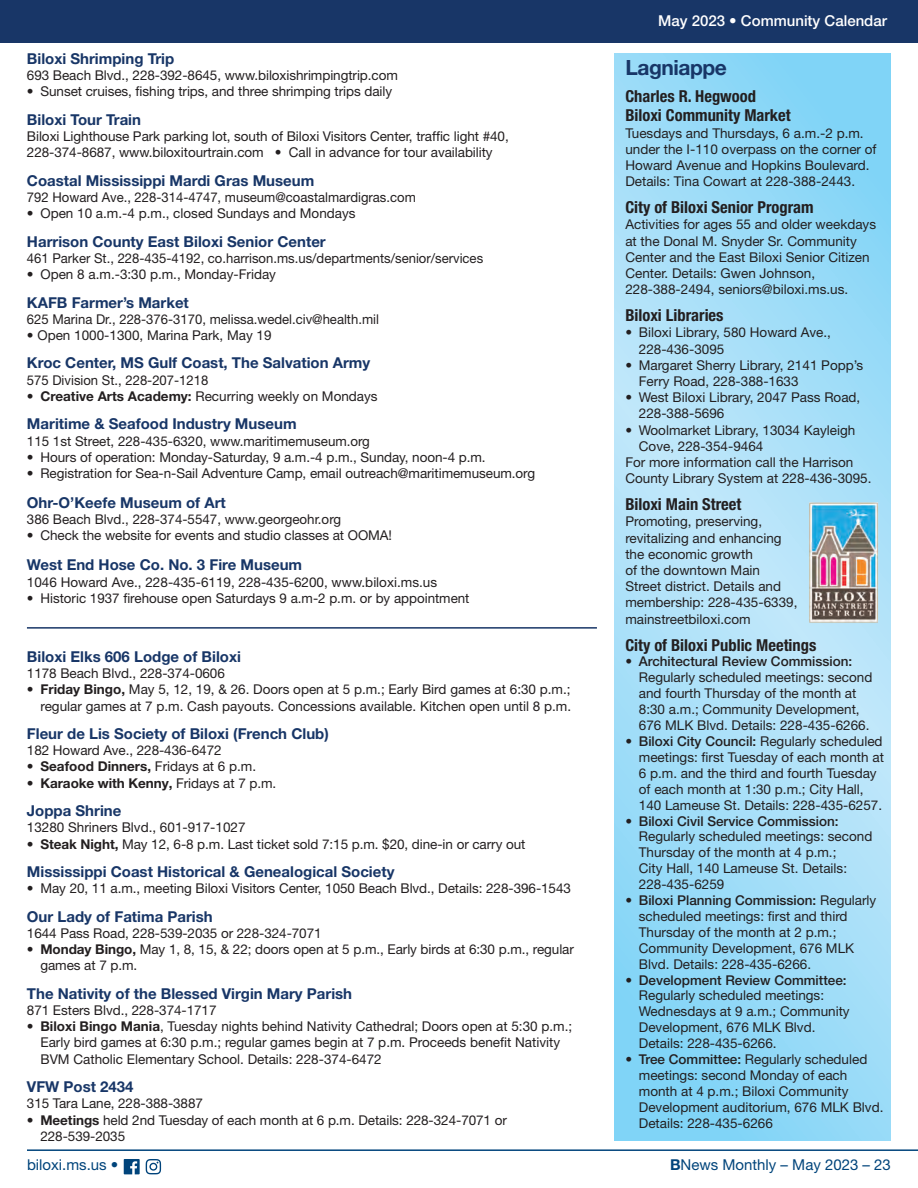
<style>
.page{position:relative;width:918px;height:1188px;background:#fff}
.page>*{position:absolute;margin:0;border:0;box-sizing:border-box;transform-origin:0 0}
.t1{font:700 21px "Helvetica Neue LT Pro";letter-spacing:-.02em;color:#183667}
.t2{font:700 condensed 16.5px/19.5px "Helvetica Neue LT Pro";color:#231f20}
.t3{font:700 15px "Helvetica Neue LT Pro";color:#183667}
.t4{font:15px "Helvetica Neue LT Pro";color:#00447b}
.t5{font:500 15px "Helvetica Neue LT Pro";color:#fff}
.t6{font:13.5px/16.2px "Helvetica Neue LT Pro";color:#231f20}
.t7{font:500 13.5px "Helvetica Neue LT Pro";color:#231f20}
.t8{font:700 13.5px "Helvetica Neue LT Pro";letter-spacing:-.005em;color:#231f20}
.s1{font-weight:700}
.s2{font-weight:400}
.s3{font-weight:500}
</style>
<div class="page">
<hr style="left:27px;top:1149px;width:891px;height:2px;background:#00447b">
<svg style="left:146px;top:1159px;width:15px;height:15px"></svg>
<svg style="left:124px;top:1159px;width:16px;height:15px"></svg>
<div style="left:0;top:0;width:918px;height:42px;background:#183667"></div>
<svg style="left:615px;top:53px;width:275px;height:1087px;background:#a1ddf8"></svg>
<img style="left:801px;top:498px;width:88px;height:126px">
<hr style="left:27px;top:627px;width:570px;height:2px;background:#183667">
<p class="t3" style="left:27px;top:49px;width:149px">Biloxi Shrimping Trip</p>
<p class="t6" style="left:27px;top:67px;width:372px">693 Beach Blvd., 228-392-8645, www.biloxishrimpingtrip.com</p>
<p class="t6" style="left:27px;top:83px;width:367px">• Sunset cruises, fishing trips, and three shrimping trips daily</p>
<p class="t3" style="left:27px;top:110px;width:116px">Biloxi Tour Train</p>
<p class="t6" style="left:27px;top:128px;width:483px">Biloxi Lighthouse Park parking lot, south of Biloxi Visitors Center, traffic light #40,<br>228-374-8687, www.biloxitourtrain.com • Call in advance for tour availability</p>
<p class="t3" style="left:27px;top:171px;width:289px">Coastal Mississippi Mardi Gras Museum</p>
<p class="t6" style="left:27px;top:189px;width:390px">792 Howard Ave., 228-314-4747, museum@coastalmardigras.com</p>
<p class="t6" style="left:27px;top:205px;width:330px"><span class="s1">•</span> Open 10 a.m.-4 p.m., closed Sundays and Mondays</p>
<p class="t3" style="left:27px;top:232px;width:300px">Harrison County East Biloxi Senior Center</p>
<p class="t6" style="left:27px;top:250px;width:458px">461 Parker St., 228-435-4192, co.harrison.ms.us/departments/senior/services</p>
<p class="t6" style="left:27px;top:266px;width:251px"><span class="s1">•</span> Open 8 a.m.-3:30 p.m., Monday-Friday</p>
<p class="t3" style="left:27px;top:293px;width:163px">KAFB Farmer’s Market</p>
<p class="t6" style="left:27px;top:311px;width:354px">625 Marina Dr., 228-376-3170, melissa.wedel.civ@health.mil</p>
<p class="t6" style="left:27px;top:327px;width:246px">• Open 1000-1300, Marina Park, May 19</p>
<p class="t3" style="left:27px;top:354px;width:345px">Kroc Center, MS Gulf Coast, The Salvation Army</p>
<p class="t6" style="left:27px;top:371px;width:183px">575 Division St., 228-207-1218</p>
<p class="t6" style="left:27px;top:388px;width:352px"><span class="s1">• Creative Arts Academy:</span> Recurring weekly on Mondays</p>
<p class="t3" style="left:27px;top:415px;width:271px">Maritime &amp; Seafood Industry Museum</p>
<p class="t6" style="left:27px;top:432px;width:345px">115 1st Street, 228-435-6320, www.maritimemuseum.org</p>
<p class="t6" style="left:27px;top:449px;width:460px">• Hours of operation: Monday-Saturday, 9 a.m.-4 p.m., Sunday, noon-4 p.m.</p>
<p class="t6" style="left:27px;top:465px;width:510px">• Registration for Sea-n-Sail Adventure Camp, email outreach@maritimemuseum.org</p>
<p class="t3" style="left:27px;top:493px;width:200px">Ohr-O’Keefe Museum of Art</p>
<p class="t6" style="left:27px;top:511px;width:316px">386 Beach Blvd., 228-374-5547, www.georgeohr.org</p>
<p class="t6" style="left:27px;top:527px;width:367px">• Check the website for events and studio classes at OOMA!</p>
<p class="t3" style="left:27px;top:556px;width:277px">West End Hose Co. No. 3 Fire Museum</p>
<p class="t6" style="left:27px;top:573px;width:412px">1046 Howard Ave., 228-435-6119, 228-435-6200, www.biloxi.ms.us</p>
<p class="t6" style="left:27px;top:590px;width:444px">• Historic 1937 firehouse open Saturdays 9 a.m-2 p.m. or by appointment</p>
<p class="t3" style="left:27px;top:647px;width:216px">Biloxi Elks 606 Lodge of Biloxi</p>
<p class="t6" style="left:27px;top:665px;width:199px">1178 Beach Blvd., 228-374-0606</p>
<p class="t6" style="left:27px;top:681px;width:546px;text-align:right"><span class="s1">• Friday Bingo,</span> May 5, 12, 19, &amp; 26. Doors open at 5 p.m.; Early Bird games at 6:30 p.m.; regular games at 7 p.m. Cash payouts. Concessions available. Kitchen open until 8 p.m.</p>
<p class="t3" style="left:27px;top:724px;width:303px">Fleur de Lis Society of Biloxi (French Club)</p>
<p class="t6" style="left:27px;top:742px;width:196px">182 Howard Ave., 228-436-6472</p>
<p class="t8" style="left:27px;top:758px;width:231px">• Seafood Dinners, <span class="s2">Fridays at 6 p.m.</span></p>
<p class="t8" style="left:27px;top:774px;width:251px">• Karaoke with Kenny, <span class="s2">Fridays at 7 p.m.</span></p>
<p class="t3" style="left:27px;top:802px;width:96px">Joppa Shrine</p>
<p class="t6" style="left:27px;top:819px;width:220px">13280 Shriners Blvd., 601-917-1027</p>
<p class="t6" style="left:27px;top:835px;width:500px"><span class="s1">• Steak Night,</span> May 12, 6-8 p.m. Last ticket sold 7:15 p.m. $20, dine-in or carry out</p>
<p class="t3" style="left:27px;top:862px;width:369px">Mississippi Coast Historical &amp; Genealogical Society</p>
<p class="t6" style="left:27px;top:880px;width:546px">• May 20, 11 a.m., meeting Biloxi Visitors Center, 1050 Beach Blvd., Details: 228-396-1543</p>
<p class="t3" style="left:27px;top:907px;width:187px">Our Lady of Fatima Parish</p>
<p class="t6" style="left:27px;top:925px;width:296px">1644 Pass Road, 228-539-2035 or 228-324-7071</p>
<p class="t6" style="left:40px;top:941px;width:535px;text-indent:-14px"><span class="s1">• Monday Bingo,</span> May 1, 8, 15, &amp; 22; doors open at 5 p.m., Early birds at 6:30 p.m., regular games at 7 p.m.</p>
<p class="t3" style="left:27px;top:984px;width:327px">The Nativity of the Blessed Virgin Mary Parish</p>
<p class="t6" style="left:27px;top:1002px;width:191px">871 Esters Blvd., 228-374-1717</p>
<p class="t6" style="left:40px;top:1018px;width:533px;text-indent:-14px"><span class="s1">• Biloxi Bingo Mania</span>, Tuesday nights behind Nativity Cathedral; Doors open at 5:30 p.m.;<br>Early bird games at 6:30 p.m.; regular games begin at 7 p.m. Proceeds benefit Nativity<br>BVM Catholic Elementary School. Details: 228-374-6472</p>
<p class="t3" style="left:27px;top:1078px;width:108px">VFW Post 2434</p>
<p class="t6" style="left:27px;top:1095px;width:178px">315 Tara Lane, 228-388-3887</p>
<p class="t6" style="left:40px;top:1111px;width:468px;text-indent:-14px">• <span class="s1">Meetings</span> held 2nd Tuesday of each month at 6 p.m. Details: 228-324-7071 or<br>228-539-2035</p>
<p class="t5" style="left:658px;top:11px;width:230px">May 2023 • Community Calendar</p>
<h1 class="t1" style="left:625px;top:55px;width:103px">Lagniappe</h1>
<p class="t2" style="left:625px;top:86px;width:167px">Charles R. Hegwood<br>Biloxi Community Market</p>
<p class="t6" style="left:625px;top:124px;width:253px">Tuesdays and Thursdays, 6 a.m.-2 p.m. under the I-110 overpass on the corner of Howard Avenue and Hopkins Boulevard.<br>Details: Tina Cowart at 228-388-2443.</p>
<p class="t2" style="left:625px;top:198px;width:190px">City of Biloxi Senior Program</p>
<p class="t6" style="left:625px;top:216px;width:252px">Activities for ages 55 and older weekdays at the Donal M. Snyder Sr. Community Center and the East Biloxi Senior Citizen Center. Details: Gwen Johnson, 228-388-2494, seniors@biloxi.ms.us.</p>
<p class="t2" style="left:625px;top:306px;width:100px">Biloxi Libraries</p>
<p class="t6" style="left:639px;top:324px;width:194px;text-indent:-14px">• Biloxi Library, 580 Howard Ave.,<br>228-436-3095</p>
<p class="t6" style="left:639px;top:357px;width:226px;text-indent:-14px">• Margaret Sherry Library, 2141 Popp’s<br>Ferry Road, 228-388-1633</p>
<p class="t6" style="left:639px;top:389px;width:223px;text-indent:-14px">• West Biloxi Library, 2047 Pass Road,<br>228-388-5696</p>
<p class="t6" style="left:625px;top:421px;width:232px">• Woolmarket Library, 13034 Kayleigh</p>
<p class="t6" style="left:639px;top:438px;width:126px">Cove, 228-354-9464</p>
<p class="t6" style="left:625px;top:454px;width:230px">For more information call the Harrison</p>
<p class="t6" style="left:625px;top:470px;width:248px">County Library System at 228-436-3095.</p>
<p class="t2" style="left:625px;top:495px;width:117px">Biloxi Main Street</p>
<p class="t6" style="left:625px;top:513px;width:174px">Promoting, preserving, revitalizing and enhancing the economic growth<br>of the downtown Main<br>Street district. Details and membership: 228-435-6339, mainstreetbiloxi.com</p>
<p class="t2" style="left:625px;top:635px;width:193px">City of Biloxi Public Meetings</p>
<p class="t7" style="left:625px;top:654px;width:228px">• Architectural Review Commission:</p>
<p class="t6" style="left:639px;top:669px;width:235px">Regularly scheduled meetings: second and fourth Thursday of the month at 8:30 a.m.; Community Development, 676 MLK Blvd. Details: 228-435-6266.</p>
<p class="t6" style="left:639px;top:733px;width:247px;text-indent:-14px"><span class="s3">• Biloxi City Council:</span> Regularly scheduled meetings: first Tuesday of each month at 6 p.m. and the third and fourth Tuesday of each month at 1:30 p.m.; City Hall, 140 Lameuse St. Details: 228-435-6257.</p>
<p class="t7" style="left:625px;top:813px;width:215px">• Biloxi Civil Service Commission:</p>
<p class="t6" style="left:639px;top:828px;width:235px">Regularly scheduled meetings: second<br>Thursday of the month at 4 p.m.;<br>City Hall, 140 Lameuse St. Details:<br>228-435-6259</p>
<p class="t6" style="left:639px;top:892px;width:239px;text-indent:-14px"><span class="s3">• Biloxi Planning Commission:</span> Regularly scheduled meetings: first and third Thursday of the month at 2 p.m.; Community Development, 676 MLK Blvd. Details: 228-435-6266.</p>
<p class="t7" style="left:625px;top:972px;width:223px">• Development Review Committee:</p>
<p class="t6" style="left:639px;top:987px;width:212px">Regularly scheduled meetings:<br>Wednesdays at 9 a.m.; Community<br>Development, 676 MLK Blvd.<br>Details: 228-435-6266.</p>
<p class="t6" style="left:639px;top:1051px;width:246px;text-indent:-14px"><span class="s3">• Tree Committee:</span> Regularly scheduled meetings: second Monday of each month at 4 p.m.; Biloxi Community Development auditorium, 676 MLK Blvd.<br>Details: 228-435-6266</p>
<p class="t4" style="left:27px;top:1156px;width:93px">biloxi.ms.us •</p>
<p class="t4" style="left:670px;top:1156px;width:222px"><span class="s1">B</span>News Monthly – May 2023 – 23</p>
</div>
